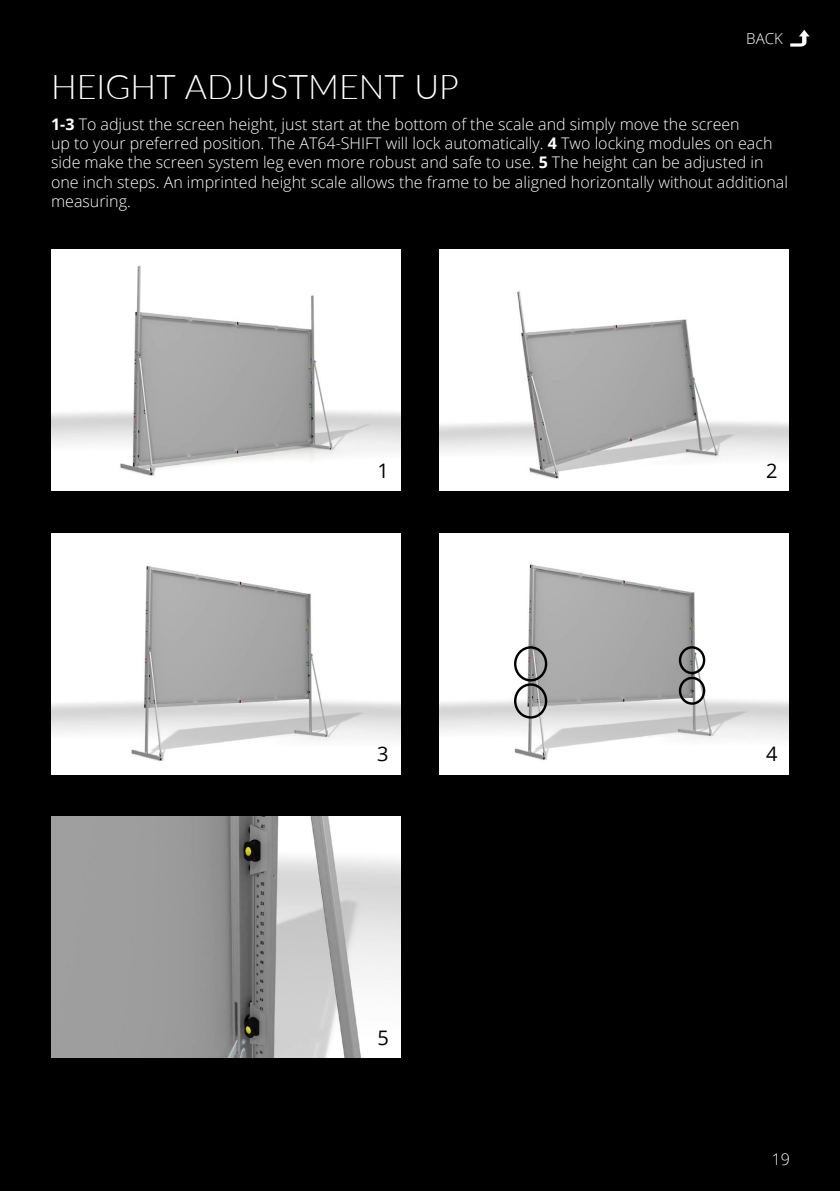
<style>
.page{position:relative;width:840px;height:1191px;background:#fff}
.page>*{position:absolute;margin:0;border:0;box-sizing:border-box;transform-origin:0 0}
.t1{font:300 34px "Lato";color:#fff}
.t2{font:20px "Open Sans";color:#000}
.t3{font:300 16px/19.2px "Open Sans";color:#fff}
.t4{font:300 15px "Open Sans";color:#fff}
.s1{font-weight:700}
</style>
<div class="page">
<div style="left:0;top:0;width:839px;height:1191px;background:#000"></div>
<img style="left:51px;top:250px;width:349px;height:241px">
<img style="left:439px;top:250px;width:349px;height:241px">
<img style="left:51px;top:533px;width:349px;height:241px">
<img style="left:51px;top:816px;width:349px;height:241px">
<img style="left:439px;top:533px;width:349px;height:241px">
<div style="left:513px;top:646px;width:34px;height:35px;border:2px solid #000;border-radius:50%"></div>
<div style="left:513px;top:683px;width:34px;height:35px;border:2px solid #000;border-radius:50%"></div>
<div style="left:678px;top:677px;width:27px;height:28px;border:2px solid #000;border-radius:50%"></div>
<div style="left:678px;top:646px;width:27px;height:28px;border:2px solid #000;border-radius:50%"></div>
<img style="left:787px;top:28px;width:24px;height:20px">
<p class="t4" style="left:745px;top:28px;width:38px">BACK</p>
<h1 class="t1" style="left:51px;top:64px;width:409px">HEIGHT ADJUSTMENT UP</h1>
<p class="t3" style="left:51px;top:114px;width:738px"><span class="s1">1-3</span> To adjust the screen height, just start at the bottom of the scale and simply move the screen<br>up to your preferred position. The AT64-SHIFT will lock automatically. <span class="s1">4</span> Two locking modules on each side make the screen system leg even more robust and safe to use. <span class="s1">5</span> The height can be adjusted in one inch steps. An imprinted height scale allows the frame to be aligned horizontally without additional measuring.</p>
<p class="t2" style="left:377px;top:457px;width:13px">1</p>
<p class="t2" style="left:765px;top:457px;width:13px">2</p>
<p class="t2" style="left:377px;top:740px;width:13px">3</p>
<p class="t2" style="left:377px;top:1023px;width:13px">5</p>
<p class="t2" style="left:765px;top:740px;width:13px">4</p>
<p class="t3" style="left:771px;top:1149px;width:20px">19</p>
</div>
